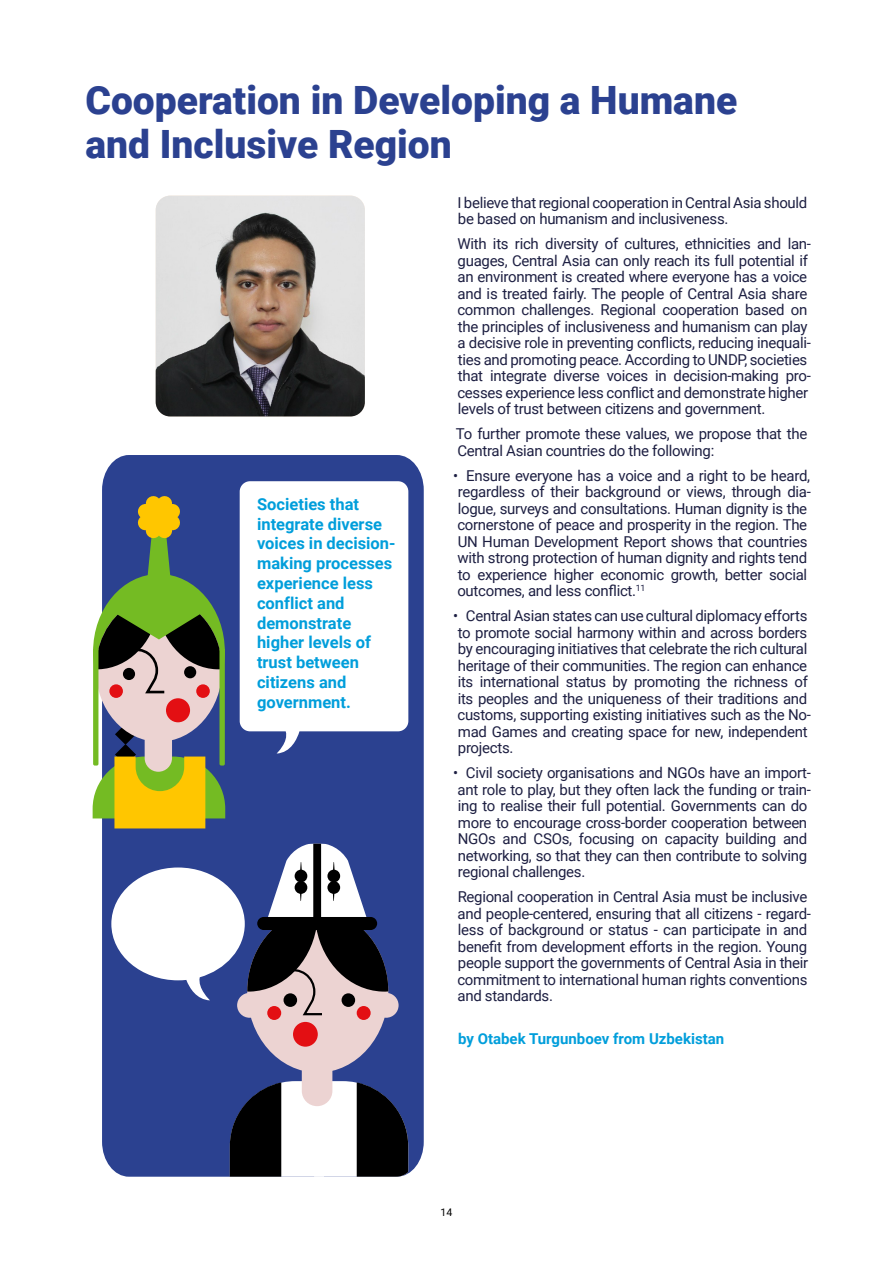
<style>
.page{position:relative;width:893px;height:1263px;background:#fff}
.page>*{position:absolute;margin:0;border:0;box-sizing:border-box;transform-origin:0 0}
.t1{font:900 39px/43.5px "Roboto";color:#2b4190}
.t2{font:700 16.5px/19.8px "Roboto";color:#009edb}
.t3{font:15px/16.5px "Roboto";letter-spacing:-.02em;color:#1d1f42}
.t4{font:700 15px "Roboto";color:#009edb}
.t5{font:10.5px "Roboto";color:#000}
</style>
<div class="page">
<img style="left:156px;top:196px;width:209px;height:220px">
<div style="left:102px;top:455px;width:322px;height:722px;background:#2b4190"></div>
<svg style="left:240px;top:481px;width:168px;height:272px"></svg>
<svg style="left:93px;top:493px;width:132px;height:335px"></svg>
<div style="left:247px;top:911px;width:141px;height:161px;background:#ecd3d2;border-radius:50%"></div>
<div style="left:293px;top:1022px;width:25px;height:25px;background:#e30f13;border-radius:50%"></div>
<div style="left:267px;top:1006px;width:14px;height:14px;background:#e30f13;border-radius:50%"></div>
<div style="left:357px;top:1006px;width:14px;height:14px;background:#e30f13;border-radius:50%"></div>
<svg style="left:111px;top:844px;width:277px;height:173px"></svg>
<svg style="left:230px;top:1065px;width:178px;height:112px"></svg>
<div style="left:237px;top:993px;width:25px;height:25px;background:#ecd3d2;border-radius:50%"></div>
<div style="left:374px;top:993px;width:25px;height:25px;background:#ecd3d2;border-radius:50%"></div>
<h1 class="t1" style="left:85px;top:77px;width:653px">Cooperation in Developing a Humane and Inclusive Region</h1>
<p class="t3" style="left:458px;top:194px;width:351px">I believe that regional cooperation in Central Asia should be based on humanism and inclusiveness.</p>
<p class="t3" style="left:457px;top:235px;width:355px">With its rich diversity of cultures, ethnicities and lan&shy;guages, Central Asia can only reach its full potential if an environment is created where everyone has a voice and is treated fairly. The people of Central Asia share common challenges. Regional cooperation based on the principles of inclusiveness and humanism can play a decisive role in preventing conflicts, reducing inequali&shy;ties and promoting peace. According to UNDP, societies that integrate diverse voices in decision-making pro&shy;cesses experience less conflict and demonstrate higher levels of trust between citizens and government.</p>
<p class="t3" style="left:456px;top:425px;width:353px">To further promote these values, we propose that the<br>Central Asian countries do the following:</p>
<p class="t3" style="left:453px;top:467px;width:359px">• Ensure everyone has a voice and a right to be heard, regardless of their background or views, through dia&shy;logue, surveys and consultations. Human dignity is the cornerstone of peace and prosperity in the region. The UN Human Development Report shows that countries with strong protection of human dignity and rights tend to experience higher economic growth, better social outcomes, and less conflict.<sup>11</sup></p>
<p class="t3" style="left:453px;top:607px;width:359px">• Central Asian states can use cultural diplomacy efforts to promote social harmony within and across borders by encouraging initiatives that celebrate the rich cultural heritage of their communities. The region can enhance its international status by promoting the richness of its peoples and the uniqueness of their traditions and customs, supporting existing initiatives such as the No&shy;mad Games and creating space for new, independent projects.</p>
<p class="t3" style="left:453px;top:764px;width:359px">• Civil society organisations and NGOs have an import&shy;ant role to play, but they often lack the funding or train&shy;ing to realise their full potential. Governments can do more to encourage cross-border cooperation between NGOs and CSOs, focusing on capacity building and networking, so that they can then contribute to solving regional challenges.</p>
<p class="t3" style="left:457px;top:888px;width:355px">Regional cooperation in Central Asia must be inclusive and people-centered, ensuring that all citizens - regard&shy;less of background or status - can participate in and benefit from development efforts in the region. Young people support the governments of Central Asia in their commitment to international human rights conventions and standards.</p>
<p class="t4" style="left:458px;top:1028px;width:268px">by Otabek Turgunboev from Uzbekistan</p>
<p class="t2" style="left:257px;top:493px;width:140px">Societies that integrate diverse voices in decision&shy;making processes experience less conflict and demonstrate higher levels of trust between citizens and government.</p>
<p class="t5" style="left:441px;top:1205px;width:13px">14</p>
</div>
